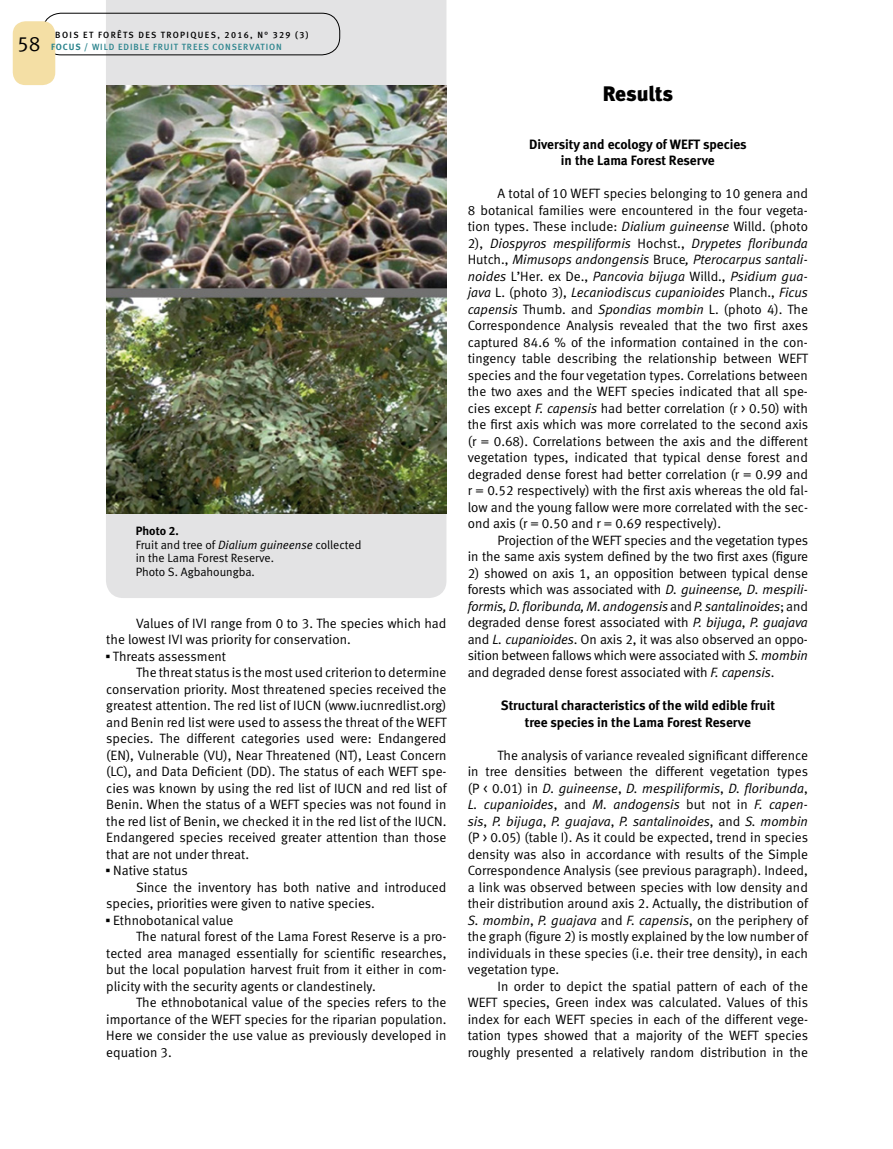
<style>
.page{position:relative;width:893px;height:1149px;background:#fff}
.page>*{position:absolute;margin:0;border:0;box-sizing:border-box;transform-origin:0 0}
.t1{font:21px "Meta Black LF";letter-spacing:-.005em;color:#000}
.t2{font:21px "Meta Normal LF";color:#000}
.t3{font:13.5px/16.5px "Meta Normal LF";color:#000;text-align:justify}
.t4{font:13.5px/16.5px "Meta Bold LF";color:#000;text-align:center}
.t5{font:12px/13.5px "Meta Normal LF";color:#000}
.t6{font:12px "Meta Bold LF";color:#000}
.t7{font:9px/12px "Meta Medium LF";letter-spacing:.1em;color:#000}
.s1{font-family:"Meta Bold LF";color:#2d858e}
.s2{color:#2d858e}
.s3{font-style:italic}
.s4{font-family:"Universal Newswith Comm Pi"}
</style>
<div class="page">
<div style="left:106px;top:0;width:340px;height:598px;background:#e3e3e4"></div>
<img style="left:106px;top:85px;width:340px;height:428px">
<div style="left:43px;top:13px;width:297px;height:42px;border:1px solid #000;border-radius:18px"></div>
<div style="left:13px;top:21px;width:42px;height:64px;background:#f4dfa5;border-radius:13px"></div>
<h1 class="t2" style="left:17px;top:32px;width:25px">58</h1>
<p class="t7" style="left:51px;top:28px;width:259px;text-indent:4px">BOIS ET FORÊTS DES TROPIQUES, 2016, N° 329 (3)<br><span class="s1">FOCUS /</span> <span class="s2">WILD EDIBLE FRUIT TREES CONSERVATION</span></p>
<p class="t6" style="left:136px;top:524px;width:45px">Photo 2.</p>
<p class="t5" style="left:136px;top:537px;width:227px">Fruit and tree of <span class="s3">Dialium guineense</span> collected in the Lama Forest Reserve.<br>Photo S. Agbahoungba.</p>
<p class="t3" style="left:106px;top:614px;width:342px;text-align:left;text-indent:30px">Values of IVI range from 0 to 3. The species which had the lowest IVI was priority for conservation.<br><span class="s4">b</span> Threats assessment</p>
<p class="t3" style="left:106px;top:663px;width:342px;text-align:left;text-indent:30px">The threat status is the most used criterion to determine conservation priority. Most threatened species received the greatest attention. The red list of IUCN (www.iucnredlist.org) and Benin red list were used to assess the threat of the WEFT species. The different categories used were: Endangered (EN), Vulnerable (VU), Near Threatened (NT), Least Concern (LC), and Data Deficient (DD). The status of each WEFT spe&shy;cies was known by using the red list of IUCN and red list of Benin. When the status of a WEFT species was not found in the red list of Benin, we checked it in the red list of the IUCN.<br>Endangered species received greater attention than those that are not under threat.<br><span class="s4">b</span> Native status</p>
<p class="t3" style="left:106px;top:878px;width:342px;text-align:left;text-indent:30px">Since the inventory has both native and introduced species, priorities were given to native species.<br><span class="s4">b</span> Ethnobotanical value</p>
<p class="t3" style="left:106px;top:927px;width:342px;text-indent:30px">The natural forest of the Lama Forest Reserve is a pro&shy;tected area managed essentially for scientific researches, but the local population harvest fruit from it either in com&shy;plicity with the security agents or clandestinely.</p>
<p class="t3" style="left:106px;top:993px;width:342px;text-indent:30px">The ethnobotanical value of the species refers to the importance of the WEFT species for the riparian population.<br>Here we consider the use value as previously developed in equation 3.</p>
<h1 class="t1" style="left:603px;top:81px;width:72px">Results</h1>
<p class="t4" style="left:529px;top:135px;width:219px">Diversity and ecology of WEFT species in the Lama Forest Reserve</p>
<p class="t3" style="left:468px;top:185px;width:342px;text-indent:30px">A total of 10 WEFT species belonging to 10 genera and 8 botanical families were encountered in the four vegeta&shy;tion types. These include: <span class="s3">Dialium guineense</span> Willd. (photo 2), <span class="s3">Diospyros mespiliformis</span> Hochst., <span class="s3">Drypetes floribunda </span>Hutch., <span class="s3">Mimusops andongensis</span> Bruce<span class="s3">, Pterocarpus santali&shy;noides</span> L’Her. ex De., <span class="s3">Pancovia bijuga</span> Willd., <span class="s3">Psidium gua&shy;java</span> L. (photo 3), <span class="s3">Lecaniodiscus cupanioides</span> Planch., <span class="s3">Ficus capensis</span> Thumb. and <span class="s3">Spondias mombin</span> L. (photo 4). The Correspondence Analysis revealed that the two first axes captured 84.6 % of the information contained in the con&shy;tingency table describing the relationship between WEFT species and the four vegetation types. Correlations between the two axes and the WEFT species indicated that all spe&shy;cies except <span class="s3">F. capensis</span> had better correlation (r &gt; 0.50) with the first axis which was more correlated to the second axis (r = 0.68). Correlations between the axis and the different vegetation types, indicated that typical dense forest and degraded dense forest had better correlation (r = 0.99 and r = 0.52 respectively) with the first axis whereas the old fal&shy;low and the young fallow were more correlated with the sec&shy;ond axis (r = 0.50 and r = 0.69 respectively).</p>
<p class="t3" style="left:468px;top:531px;width:342px;text-align:right">Projection of the WEFT species and the vegetation types<br>in the same axis system defined by the two first axes (figure</p>
<p class="t3" style="left:468px;top:564px;width:342px">2) showed on axis 1, an opposition between typical dense forests which was associated with <span class="s3">D. guineense, D. mespili&shy;formis, D. floribunda, M. andogensis</span> and <span class="s3">P. santalinoides</span>; and degraded dense forest associated with <span class="s3">P. bijuga</span>, <span class="s3">P. guajava </span>and <span class="s3">L. cupanioides</span>. On axis 2, it was also observed an oppo&shy;sition between fallows which were associated with <span class="s3">S. mombin </span>and degraded dense forest associated with <span class="s3">F. capensis</span>.</p>
<p class="t4" style="left:501px;top:696px;width:276px">Structural characteristics of the wild edible fruit tree species in the Lama Forest Reserve</p>
<p class="t3" style="left:468px;top:746px;width:342px;text-indent:30px">The analysis of variance revealed significant difference in tree densities between the different vegetation types (P &lt; 0.01) in <span class="s3">D. guineense</span>, <span class="s3">D. mespiliformis</span>, <span class="s3">D. floribunda</span>, <span class="s3">L. cupanioides</span>, and <span class="s3">M. andogensis</span> but not in <span class="s3">F. capen&shy;sis</span>, <span class="s3">P. bijuga</span>, <span class="s3">P. guajava</span>, <span class="s3">P. santalinoides</span>, and <span class="s3">S. mombin </span>(P &gt; 0.05) (table I). As it could be expected, trend in species density was also in accordance with results of the Simple Correspondence Analysis (see previous paragraph). Indeed, a link was observed between species with low density and their distribution around axis 2. Actually, the distribution of <span class="s3">S. mombin</span>, <span class="s3">P. guajava</span> and <span class="s3">F. capensis</span>, on the periphery of the graph (figure 2) is mostly explained by the low number of individuals in these species (i.e. their tree density), in each vegetation type.</p>
<p class="t3" style="left:468px;top:977px;width:342px;text-indent:30px">In order to depict the spatial pattern of each of the WEFT species, Green index was calculated. Values of this index for each WEFT species in each of the different vege&shy;tation types showed that a majority of the WEFT species roughly presented a relatively random distribution in the</p>
</div>
